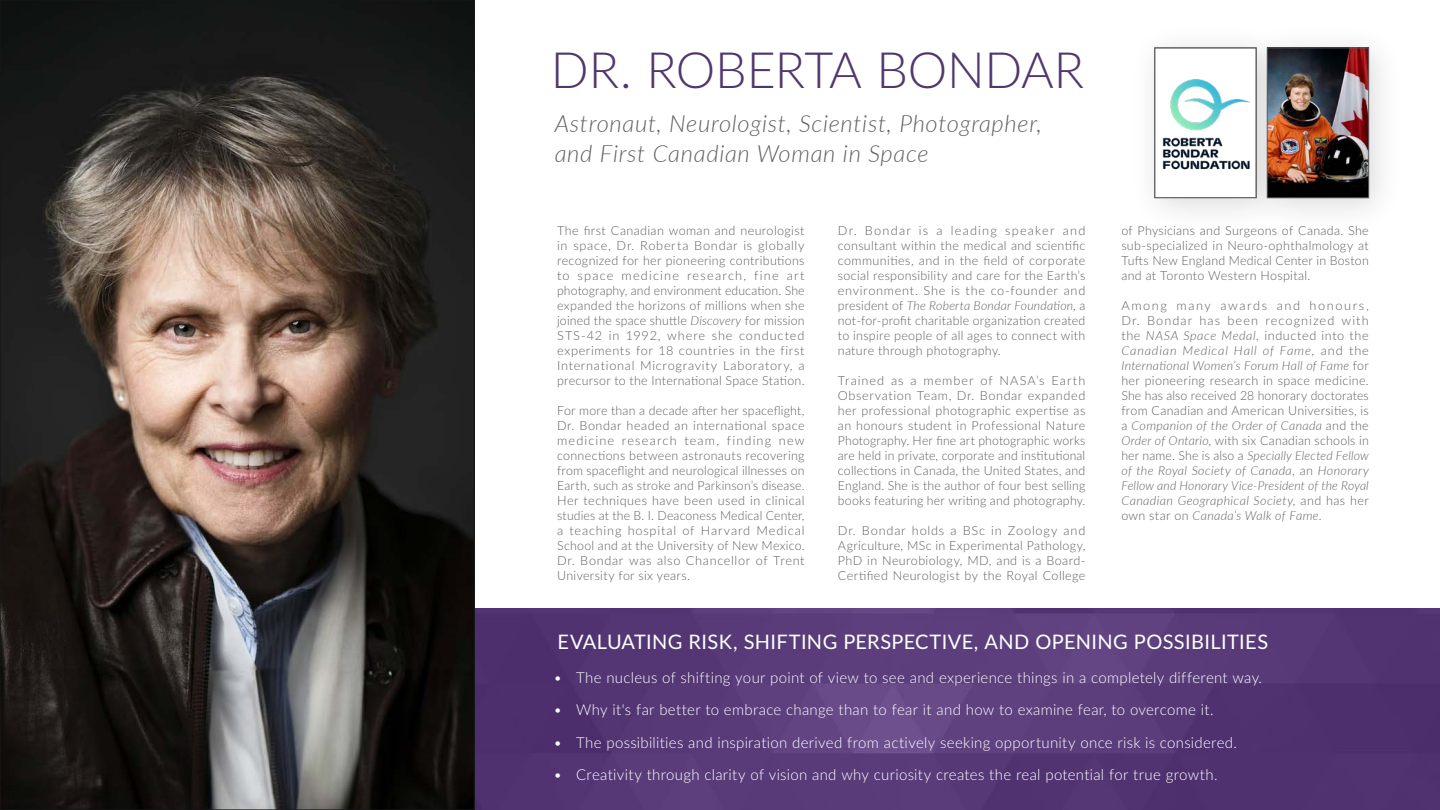
<style>
.page{position:relative;width:1440px;height:810px;background:#fff}
.page>*{position:absolute;margin:0;border:0;box-sizing:border-box;transform-origin:0 0}
.speaker_name_large{font:300 50px "Lato";letter-spacing:-.005em;color:#50376d}
.speaker_title_italic{font:italic 300 23.75px/30px "Lato";letter-spacing:.03em;color:#5f6062}
.speaker_bullets_title{font:20px "Lato";letter-spacing:.02em;color:#fff}
.t1{font:300 15px "Lato";letter-spacing:.02em;color:#fff}
.bio_body_copy_refined{font:300 12.5px/15px "Lato";letter-spacing:.025em;color:#5f6062;text-align:justify}
.s1{font-style:italic}
</style>
<div class="page">
<img style="left:475px;top:608px;width:965px;height:202px">
<img style="left:2px;top:2px;width:471px;height:806px">
<div style="left:1243px;top:23px;width:160px;height:210px;background:#231f20;opacity:.17"></div>
<img style="left:1291px;top:50px;width:76px;height:146px">
<div style="left:1267px;top:48px;width:102px;height:150px;border:1px solid #5f6062"></div>
<div style="left:1130px;top:23px;width:161px;height:210px;background:#231f20;opacity:.17"></div>
<div style="left:1155px;top:48px;width:101px;height:150px;background:#fff"></div>
<img style="left:1170px;top:79px;width:80px;height:52px">
<img style="left:1162px;top:137px;width:88px;height:33px">
<div style="left:1155px;top:48px;width:101px;height:150px;border:1px solid #5f6062"></div>
<p class="speaker_name_large" style="left:551px;top:35px;width:535px">DR. ROBERTA BONDAR</p>
<p class="speaker_title_italic" style="left:555px;top:107px;width:489px">Astronaut, Neurologist, Scientist, Photographer, and First Canadian Woman in Space</p>
<p class="bio_body_copy_refined" style="left:557px;top:223px;width:249px">The first Canadian woman and neurologist in space, Dr. Roberta Bondar is globally recognized for her pioneering contributions to space medicine research, fine art photography, and environment education. She expanded the horizons of millions when she joined the space shuttle <span class="s1">Discovery</span> for mission STS-42 in 1992, where she conducted experiments for 18 countries in the first International Microgravity Laboratory, a precursor to the International Space Station.</p>
<p class="bio_body_copy_refined" style="left:557px;top:403px;width:249px">For more than a decade after her spaceflight, Dr. Bondar headed an international space medicine research team, finding new connections between astronauts recovering from spaceflight and neurological illnesses on Earth, such as stroke and Parkinson’s disease.<br>Her techniques have been used in clinical studies at the B. I. Deaconess Medical Center, a teaching hospital of Harvard Medical School and at the University of New Mexico.<br>Dr. Bondar was also Chancellor of Trent University for six years.</p>
<p class="bio_body_copy_refined" style="left:838px;top:223px;width:249px">Dr. Bondar is a leading speaker and consultant within the medical and scientific communities, and in the field of corporate social responsibility and care for the Earth’s environment. She is the co-founder and president of <span class="s1">The Roberta Bondar Foundation,</span> a not-for-profit charitable organization created to inspire people of all ages to connect with nature through photography.</p>
<p class="bio_body_copy_refined" style="left:838px;top:373px;width:249px">Trained as a member of NASA’s Earth Observation Team, Dr. Bondar expanded her professional photographic expertise as an honours student in Professional Nature Photography. Her fine art photographic works are held in private, corporate and institutional collections in Canada, the United States, and England. She is the author of four best selling books featuring her writing and photography.</p>
<p class="bio_body_copy_refined" style="left:838px;top:523px;width:249px">Dr. Bondar holds a BSc in Zoology and Agriculture, MSc in Experimental Pathology, PhD in Neurobiology, MD, and is a Board-Certified Neurologist by the Royal College</p>
<p class="bio_body_copy_refined" style="left:1121px;top:223px;width:249px">of Physicians and Surgeons of Canada. She sub-specialized in Neuro-ophthalmology at Tufts New England Medical Center in Boston and at Toronto Western Hospital.</p>
<p class="bio_body_copy_refined" style="left:1121px;top:298px;width:249px">Among many awards and honours, Dr. Bondar has been recognized with the <span class="s1">NASA Space Medal,</span> inducted into the <span class="s1">Canadian Medical Hall of Fame,</span> and the <span class="s1">International Women’s Forum Hall of Fame</span> for her pioneering research in space medicine.<br>She has also received 28 honorary doctorates from Canadian and American Universities, is a <span class="s1">Companion of the Order of Canada</span> and the <span class="s1">Order of Ontario</span>, with six Canadian schools in her name. She is also a <span class="s1">Specially Elected Fellow of the Royal Society of Canada,</span> an <span class="s1">Honorary Fellow and Honorary Vice-President of the Royal Canadian Geographical Society,</span> and has her own star on <span class="s1">Canada’s Walk of Fame.</span></p>
<p class="speaker_bullets_title" style="left:558px;top:627px;width:712px">EVALUATING RISK, SHIFTING PERSPECTIVE, AND OPENING POSSIBILITIES</p>
<p class="t1" style="left:554px;top:667px;width:710px">• The nucleus of shifting your point of view to see and experience things in a completely different way.</p>
<p class="t1" style="left:554px;top:699px;width:662px">• Why it's far better to embrace change than to fear it and how to examine fear, to overcome it.</p>
<p class="t1" style="left:554px;top:732px;width:685px">• The possibilities and inspiration derived from actively seeking opportunity once risk is considered.</p>
<p class="t1" style="left:554px;top:764px;width:665px">• Creativity through clarity of vision and why curiosity creates the real potential for true growth.</p>
</div>
